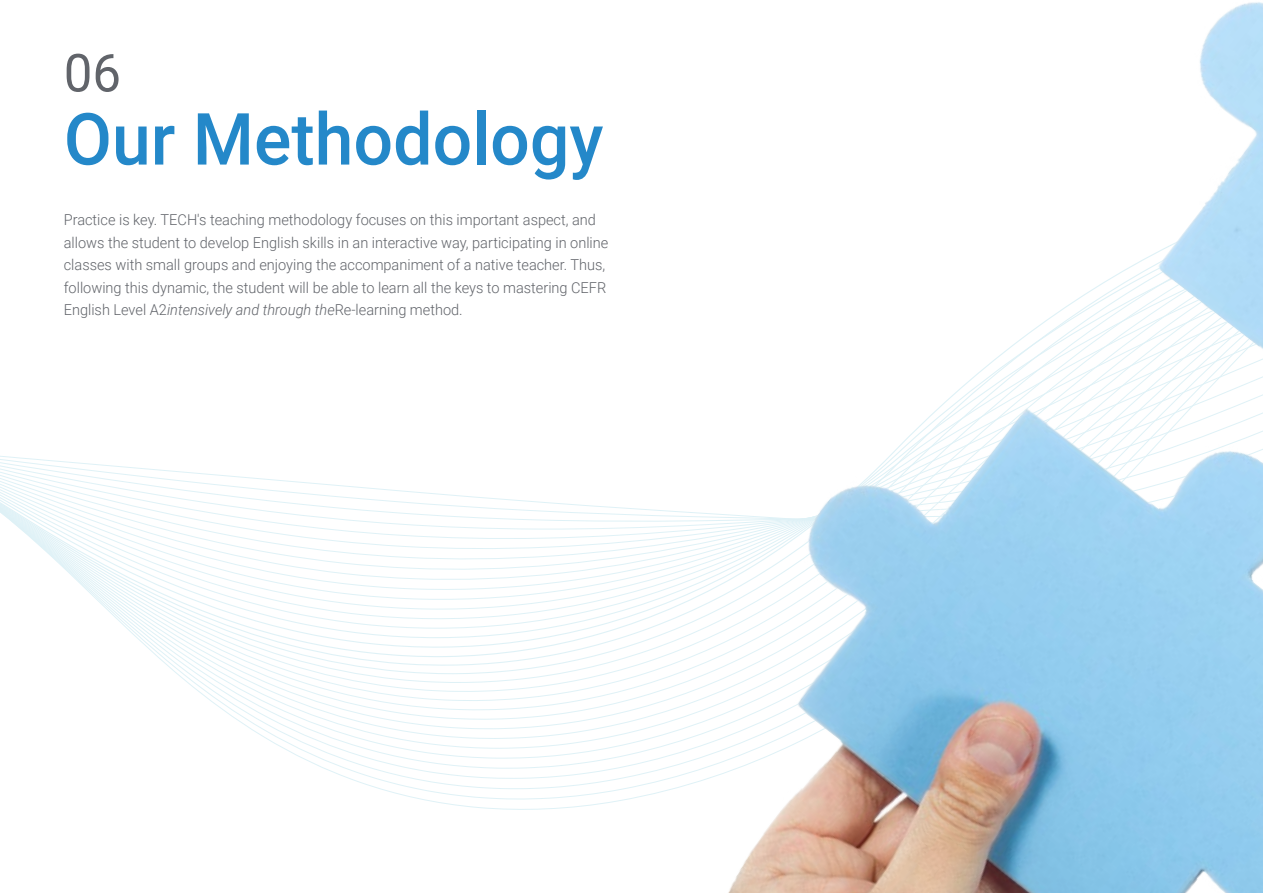
<style>
.page{position:relative;width:1263px;height:893px;background:#fff}
.page>*{position:absolute;margin:0;border:0;box-sizing:border-box;transform-origin:0 0}
.t1{font:500 72px "Roboto";color:#2488c9}
.t2{font:52.5px "Roboto";color:#61646a}
.t3{font:300 15px/22.5px "Roboto";color:#61646a}
.s1{font-style:italic}
</style>
<div class="page">
<svg style="left:0;top:456px;width:526px;height:354px"></svg>
<img style="left:526px;top:2px;width:737px;height:891px">
<h2 class="t2" style="left:64px;top:36px;width:59px">06</h2>
<h1 class="t1" style="left:64px;top:89px;width:541px">Our Methodology</h1>
<p class="t3" style="left:64px;top:208px;width:546px">Practice is key. TECH's teaching methodology focuses on this important aspect, and allows the student to develop English skills in an interactive way, participating in online classes with small groups and enjoying the accompaniment of a native teacher. Thus, following this dynamic, the student will be able to learn all the keys to mastering CEFR English Level A2<span class="s1">intensively and through the</span>Re-learning method.</p>
</div>
